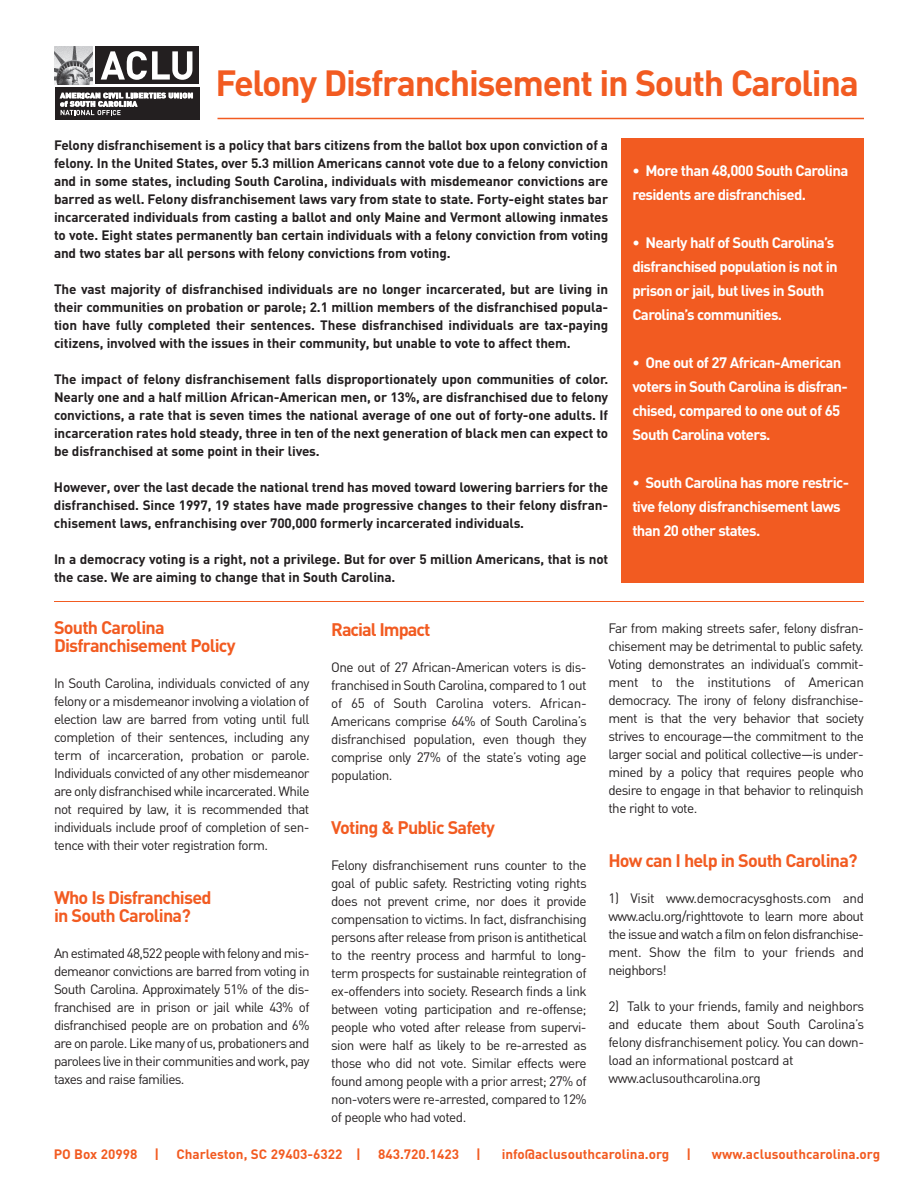
<style>
.page{position:relative;width:918px;height:1188px;background:#fff}
.page>*{position:absolute;margin:0;border:0;box-sizing:border-box;transform-origin:0 0}
.t1{font:700 36px "DIN";letter-spacing:-.04em;color:#f25b21}
.t2{font:700 18px/18px "DIN";letter-spacing:-.045em;color:#f25b21}
.t3{font:700 15px/24px "DIN";letter-spacing:-.045em;color:#fff}
.t4{font:13.5px/18px "DIN";letter-spacing:-.04em;color:#231f20;text-align:justify}
.t5{font:700 13.5px/18px "DIN";letter-spacing:-.01em;color:#231f20;text-align:justify}
.t6{font:700 13.5px "DIN";color:#f25b21}
</style>
<div class="page">
<div style="left:621px;top:138px;width:243px;height:444px;background:#f25b21"></div>
<hr style="left:54px;top:601px;width:810px;height:1px;background:#f25b21">
<svg style="left:54px;top:46px;width:146px;height:74px"></svg>
<div style="left:96px;top:47px;width:103px;height:37px;background:#231f20"></div>
<svg style="left:101px;top:51px;width:91px;height:29px"></svg>
<div style="left:55px;top:87px;width:144px;height:33px;background:#231f20"></div>
<img style="left:55px;top:47px;width:38px;height:37px">
<svg style="left:60px;top:93px;width:133px;height:22px"></svg>
<hr style="left:218px;top:118px;width:646px;height:1px;background:#f25b21">
<h1 class="t1" style="left:215px;top:61px;width:645px">Felony Disfranchisement in South Carolina</h1>
<p class="t5" style="left:54px;top:136px;width:556px">Felony disfranchisement is a policy that bars citizens from the ballot box upon conviction of a felony. In the United States, over 5.3 million Americans cannot vote due to a felony conviction and in some states, including South Carolina, individuals with misdemeanor convictions are barred as well. Felony disfranchisement laws vary from state to state. Forty-eight states bar incarcerated individuals from casting a ballot and only Maine and Vermont allowing inmates to vote. Eight states permanently ban certain individuals with a felony conviction from voting and two states bar all persons with felony convictions from voting.</p>
<p class="t5" style="left:54px;top:280px;width:556px">The vast majority of disfranchised individuals are no longer incarcerated, but are living in their communities on probation or parole; 2.1 million members of the disfranchised popula&shy;tion have fully completed their sentences. These disfranchised individuals are tax-paying citizens, involved with the issues in their community, but unable to vote to affect them.</p>
<p class="t5" style="left:54px;top:370px;width:556px">The impact of felony disfranchisement falls disproportionately upon communities of color.<br>Nearly one and a half million African-American men, or 13%, are disfranchised due to felony convictions, a rate that is seven times the national average of one out of forty-one adults. If incarceration rates hold steady, three in ten of the next generation of black men can expect to be disfranchised at some point in their lives.</p>
<p class="t5" style="left:54px;top:478px;width:556px">However, over the last decade the national trend has moved toward lowering barriers for the disfranchised. Since 1997, 19 states have made progressive changes to their felony disfran&shy;chisement laws, enfranchising over 700,000 formerly incarcerated individuals.</p>
<p class="t5" style="left:54px;top:550px;width:556px">In a democracy voting is a right, not a privilege. But for over 5 million Americans, that is not the case. We are aiming to change that in South Carolina.</p>
<h2 class="t2" style="left:54px;top:618px;width:183px">South Carolina<br>Disfranchisement Policy</h2>
<p class="t4" style="left:54px;top:674px;width:257px">In South Carolina, individuals convicted of any felony or a misdemeanor involving a violation of election law are barred from voting until full completion of their sentences, including any term of incarceration, probation or parole.<br>Individuals convicted of any other misdemeanor are only disfranchised while incarcerated. While not required by law, it is recommended that individuals include proof of completion of sen&shy;tence with their voter registration form.</p>
<h2 class="t2" style="left:54px;top:888px;width:159px">Who Is Disfranchised in South Carolina?</h2>
<p class="t4" style="left:54px;top:944px;width:257px">An estimated 48,522 people with felony and mis&shy;demeanor convictions are barred from voting in South Carolina. Approximately 51% of the dis&shy;franchised are in prison or jail while 43% of disfranchised people are on probation and 6% are on parole. Like many of us, probationers and parolees live in their communities and work, pay taxes and raise families.</p>
<p class="t3" style="left:632px;top:159px;width:218px">• More than 48,000 South Carolina residents are disfranchised.</p>
<p class="t3" style="left:632px;top:231px;width:207px">• Nearly half of South Carolina’s disfranchised population is not in prison or jail, but lives in South<br>Carolina’s communities.</p>
<p class="t3" style="left:632px;top:351px;width:217px">• One out of 27 African-American voters in South Carolina is disfran&shy;chised, compared to one out of 65<br>South Carolina voters.</p>
<p class="t3" style="left:632px;top:471px;width:218px">• South Carolina has more restric&shy;tive felony disfranchisement laws than 20 other states.</p>
<p class="t4" style="left:608px;top:619px;width:257px">Far from making streets safer, felony disfran&shy;chisement may be detrimental to public safety.<br>Voting demonstrates an individual’s commit&shy;ment to the institutions of American democracy. The irony of felony disfranchise&shy;ment is that the very behavior that society strives to encourage—the commitment to the larger social and political collective—is under&shy;mined by a policy that requires people who desire to engage in that behavior to relinquish the right to vote.</p>
<h2 class="t2" style="left:608px;top:851px;width:251px">How can I help in South Carolina?</h2>
<p class="t4" style="left:608px;top:889px;width:257px">1) Visit www.democracysghosts.com and www.aclu.org/righttovote to learn more about the issue and watch a film on felon disfranchise&shy;ment. Show the film to your friends and neighbors!</p>
<p class="t4" style="left:608px;top:997px;width:257px;text-align:left">2) Talk to your friends, family and neighbors and educate them about South Carolina’s felony disfranchisement policy. You can down&shy;load an informational postcard at www.aclusouthcarolina.org</p>
<h2 class="t2" style="left:331px;top:620px;width:101px">Racial Impact</h2>
<p class="t4" style="left:331px;top:658px;width:257px">One out of 27 African-American voters is dis&shy;franchised in South Carolina, compared to 1 out of 65 of South Carolina voters. African-Americans comprise 64% of South Carolina’s disfranchised population, even though they comprise only 27% of the state’s voting age population.</p>
<h2 class="t2" style="left:331px;top:818px;width:165px">Voting &amp; Public Safety</h2>
<p class="t4" style="left:331px;top:856px;width:257px">Felony disfranchisement runs counter to the goal of public safety. Restricting voting rights does not prevent crime, nor does it provide compensation to victims. In fact, disfranchising persons after release from prison is antithetical to the reentry process and harmful to long&shy;term prospects for sustainable reintegration of ex-offenders into society. Research finds a link between voting participation and re-offense; people who voted after release from supervi&shy;sion were half as likely to be re-arrested as those who did not vote. Similar effects were found among people with a prior arrest; 27% of non-voters were re-arrested, compared to 12% of people who had voted.</p>
<p class="t6" style="left:54px;top:1146px;width:85px">PO Box 20998</p>
<p class="t6" style="left:154px;top:1146px;width:6px">|</p>
<p class="t6" style="left:176px;top:1146px;width:186px">Charleston, SC 29403-6322 |</p>
<p class="t6" style="left:378px;top:1146px;width:82px">843.720.1423</p>
<p class="t6" style="left:476px;top:1146px;width:6px">|</p>
<p class="t6" style="left:502px;top:1146px;width:169px">info@aclusouthcarolina.org</p>
<p class="t6" style="left:687px;top:1146px;width:6px">|</p>
<p class="t6" style="left:712px;top:1146px;width:170px">www.aclusouthcarolina.org</p>
</div>
